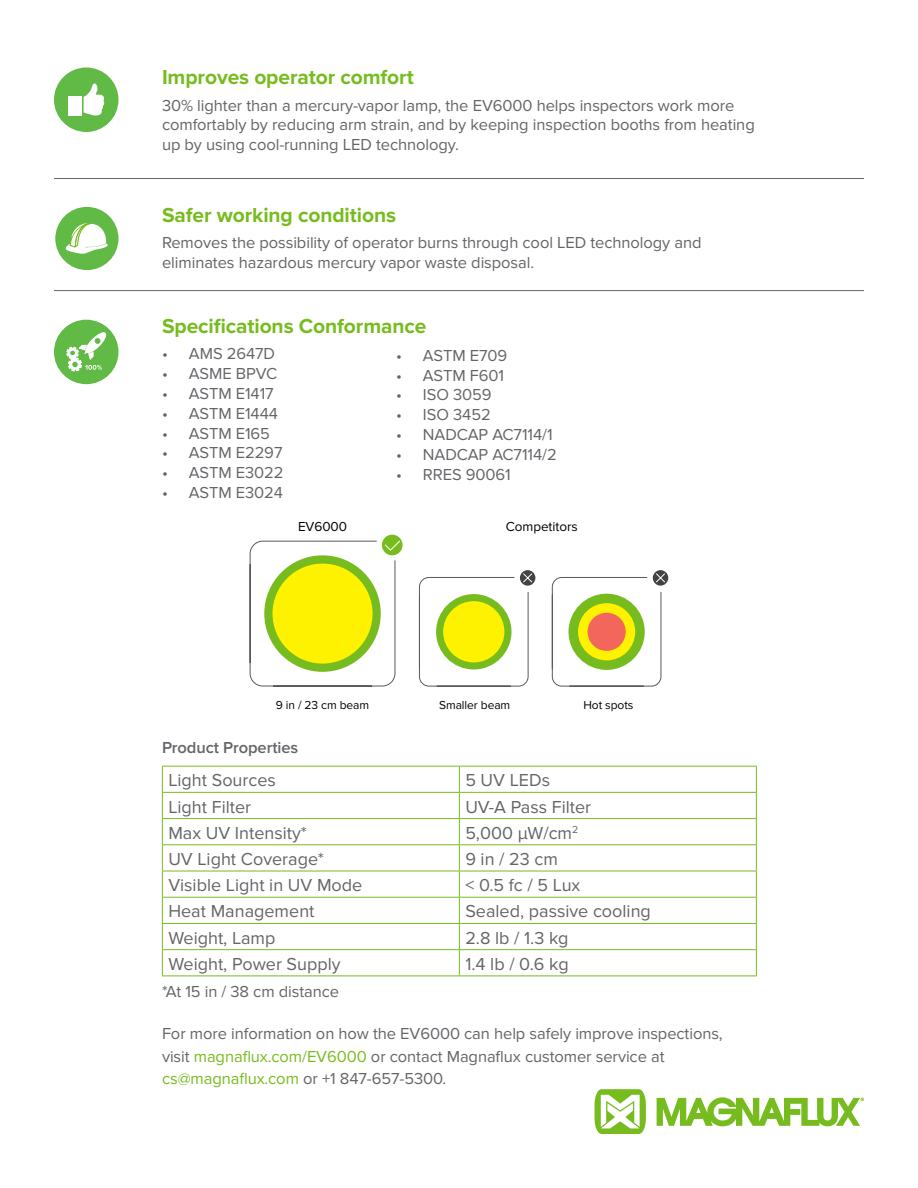
<style>
.page{position:relative;width:918px;height:1188px;background:#fff}
.page>*{position:absolute;margin:0;border:0;box-sizing:border-box;transform-origin:0 0}
.t1{font:700 21px "Proxima Nova";letter-spacing:-.005em;color:#77bc1f}
.t2{font:18px "Proxima Nova";color:#646569}
.t3{font:16.5px/19.8px "Proxima Nova";letter-spacing:-.005em;color:#646569}
.t4{font:600 16.5px "Proxima Nova";letter-spacing:-.005em;color:#646569}
.t5{font:13.5px "Proxima Nova";letter-spacing:-.005em;color:#000}
.t6{font:12px "Proxima Nova";letter-spacing:-.005em;color:#000}
.s1{color:#77bc1f}
</style>
<div class="page">
<svg style="left:657px;top:1097px;width:207px;height:29px"></svg>
<svg style="left:595px;top:1089px;width:51px;height:45px"></svg>
<div style="left:382px;top:535px;width:21px;height:20px;background:#77bc1f;border-radius:50%"></div>
<svg style="left:249px;top:540px;width:152px;height:147px"></svg>
<svg style="left:520px;top:570px;width:15px;height:16px"></svg>
<svg style="left:419px;top:573px;width:114px;height:114px"></svg>
<div style="left:443px;top:601px;width:61px;height:61px;background:#fff200;border-radius:50%"></div>
<svg style="left:653px;top:570px;width:15px;height:16px"></svg>
<svg style="left:552px;top:573px;width:113px;height:114px"></svg>
<div style="left:569px;top:594px;width:76px;height:76px;background:#77bc1f;border-radius:50%"></div>
<div style="left:578px;top:603px;width:57px;height:57px;background:#fff200;border-radius:50%"></div>
<div style="left:588px;top:613px;width:38px;height:38px;background:#f2665b;border-radius:50%"></div>
<hr style="left:162px;top:766px;width:297px;height:1px;background:#77bc1f">
<hr style="left:459px;top:766px;width:298px;height:1px;background:#77bc1f">
<hr style="left:162px;top:792px;width:297px;height:1px;background:#77bc1f">
<hr style="left:459px;top:792px;width:298px;height:1px;background:#77bc1f">
<hr style="left:162px;top:818px;width:297px;height:1px;background:#77bc1f">
<hr style="left:459px;top:818px;width:298px;height:1px;background:#77bc1f">
<hr style="left:162px;top:844px;width:297px;height:1px;background:#77bc1f">
<hr style="left:459px;top:844px;width:298px;height:1px;background:#77bc1f">
<hr style="left:162px;top:871px;width:297px;height:1px;background:#77bc1f">
<hr style="left:459px;top:871px;width:298px;height:1px;background:#77bc1f">
<hr style="left:162px;top:897px;width:297px;height:1px;background:#77bc1f">
<hr style="left:459px;top:897px;width:298px;height:1px;background:#77bc1f">
<hr style="left:162px;top:923px;width:297px;height:1px;background:#77bc1f">
<hr style="left:459px;top:923px;width:298px;height:1px;background:#77bc1f">
<hr style="left:162px;top:949px;width:297px;height:1px;background:#77bc1f">
<svg style="left:162px;top:767px;width:1px;height:209px"></svg>
<hr style="left:459px;top:949px;width:298px;height:1px;background:#77bc1f">
<svg style="left:459px;top:767px;width:1px;height:209px"></svg>
<svg style="left:756px;top:767px;width:1px;height:209px"></svg>
<hr style="left:162px;top:976px;width:297px;height:1px;background:#77bc1f">
<hr style="left:459px;top:976px;width:298px;height:1px;background:#77bc1f">
<hr style="left:54px;top:290px;width:810px;height:1px;background:#646569">
<hr style="left:54px;top:178px;width:810px;height:1px;background:#646569">
<div style="left:54px;top:67px;width:64px;height:65px;background:#61ba45;border-radius:50%"></div>
<div style="left:54px;top:320px;width:64px;height:64px;background:#61ba45;border-radius:50%"></div>
<svg style="left:66px;top:332px;width:41px;height:40px"></svg>
<div style="left:55px;top:207px;width:63px;height:63px;background:#61ba45;border-radius:50%"></div>
<svg style="left:65px;top:223px;width:43px;height:31px"></svg>
<svg style="left:84px;top:83px;width:21px;height:33px"></svg>
<div style="left:68px;top:96px;width:14px;height:20px;background:#fff"></div>
<p class="t1" style="left:162px;top:65px;width:253px">Improves operator comfort</p>
<p class="t3" style="left:162px;top:96px;width:594px">30% lighter than a mercury-vapor lamp, the EV6000 helps inspectors work more comfortably by reducing arm strain, and by keeping inspection booths from heating up by using cool-running LED technology.</p>
<p class="t1" style="left:162px;top:203px;width:236px">Safer working conditions</p>
<p class="t3" style="left:162px;top:234px;width:541px">Removes the possibility of operator burns through cool LED technology and eliminates hazardous mercury vapor waste disposal.</p>
<p class="t1" style="left:162px;top:314px;width:266px">Specifications Conformance</p>
<p class="t3" style="left:162px;top:345px;width:115px">• AMS 2647D</p>
<p class="t3" style="left:162px;top:364px;width:117px">• ASME BPVC</p>
<p class="t3" style="left:162px;top:384px;width:113px">• ASTM E1417</p>
<p class="t3" style="left:162px;top:404px;width:118px">• ASTM E1444</p>
<p class="t3" style="left:162px;top:424px;width:110px">• ASTM E165</p>
<p class="t3" style="left:162px;top:444px;width:122px">• ASTM E2297</p>
<p class="t3" style="left:162px;top:463px;width:123px">• ASTM E3022</p>
<p class="t3" style="left:162px;top:483px;width:123px">• ASTM E3024</p>
<p class="t3" style="left:396px;top:346px;width:113px">• ASTM E709</p>
<p class="t3" style="left:396px;top:366px;width:110px">• ASTM F601</p>
<p class="t3" style="left:396px;top:386px;width:97px">• ISO 3059</p>
<p class="t3" style="left:396px;top:405px;width:96px">• ISO 3452</p>
<p class="t3" style="left:396px;top:425px;width:158px">• NADCAP AC7114/1</p>
<p class="t3" style="left:396px;top:445px;width:162px">• NADCAP AC7114/2</p>
<p class="t3" style="left:396px;top:465px;width:116px">• RRES 90061</p>
<p class="t5" style="left:298px;top:518px;width:50px">EV6000</p>
<p class="t5" style="left:506px;top:518px;width:73px">Competitors</p>
<p class="t6" style="left:276px;top:699px;width:95px">9 in / 23 cm beam</p>
<p class="t6" style="left:439px;top:699px;width:73px">Smaller beam</p>
<p class="t6" style="left:583px;top:699px;width:51px">Hot spots</p>
<p class="t4" style="left:162px;top:738px;width:138px">Product Properties</p>
<p class="t2" style="left:168px;top:770px;width:109px">Light Sources</p>
<p class="t2" style="left:465px;top:770px;width:86px">5 UV LEDs</p>
<p class="t2" style="left:168px;top:796px;width:84px">Light Filter</p>
<p class="t2" style="left:465px;top:796px;width:127px">UV-A Pass Filter</p>
<p class="t2" style="left:168px;top:822px;width:140px">Max UV Intensity*</p>
<p class="t2" style="left:465px;top:822px;width:114px">5,000 μW/cm<sup>2</sup></p>
<p class="t2" style="left:168px;top:849px;width:157px">UV Light Coverage*</p>
<p class="t2" style="left:465px;top:849px;width:94px">9 in / 23 cm</p>
<p class="t2" style="left:168px;top:875px;width:195px">Visible Light in UV Mode</p>
<p class="t2" style="left:465px;top:875px;width:116px">&lt; 0.5 fc / 5 Lux</p>
<p class="t2" style="left:168px;top:901px;width:148px">Heat Management</p>
<p class="t2" style="left:465px;top:901px;width:187px">Sealed, passive cooling</p>
<p class="t2" style="left:168px;top:927px;width:108px">Weight, Lamp</p>
<p class="t2" style="left:465px;top:927px;width:105px">2.8 lb / 1.3 kg</p>
<p class="t2" style="left:168px;top:954px;width:174px">Weight, Power Supply</p>
<p class="t2" style="left:465px;top:954px;width:105px">1.4 lb / 0.6 kg</p>
<p class="t3" style="left:162px;top:982px;width:179px">*At 15 in / 38 cm distance</p>
<p class="t3" style="left:162px;top:1023px;width:562px;line-height:22.5px">For more information on how the EV6000 can help safely improve inspections, visit <span class="s1">magnaflux.com/EV6000</span> or contact Magnaflux customer service at <span class="s1">cs@magnaflux.com</span> or +1 847-657-5300.</p>
</div>
